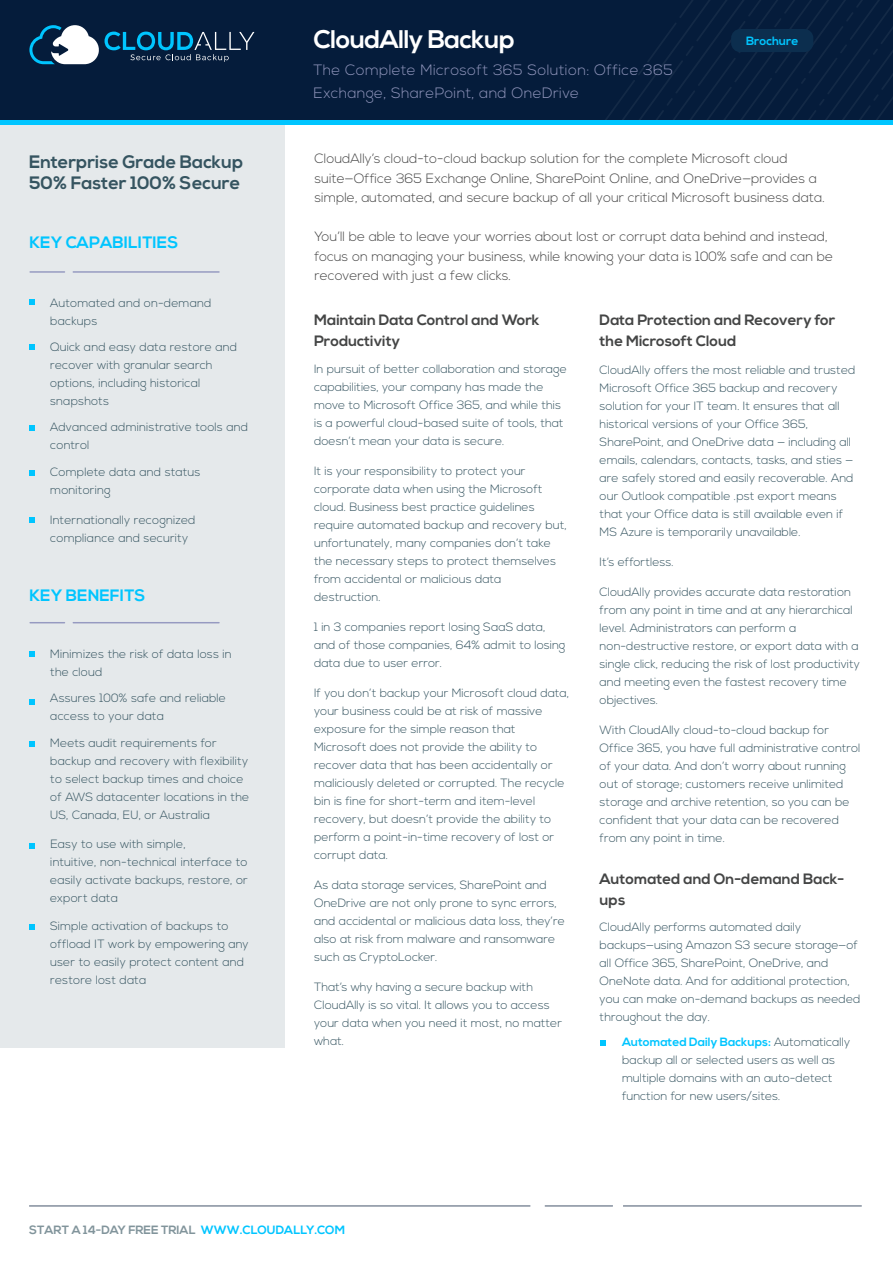
<style>
.page{position:relative;width:893px;height:1263px;background:#fff}
.page>*{position:absolute;margin:0;border:0;box-sizing:border-box;transform-origin:0 0}
.t1{font:700 25.5px "Nexa";letter-spacing:-.02em;color:#fff}
.t2{font:700 18px/21px "Nexa";color:#355460}
.t3{font:700 16.5px "Nexa";color:#00c5ff}
.t4{font:700 15px/21px "Nexa";color:#444545}
.t5{font:300 15px/22.5px "Nexa";letter-spacing:.02em;color:#9196bc}
.t6{font:300 13.5px/19.5px "Nexa";color:#454545}
.t7{font:300 12px/18px "Nexa";color:#355460}
.t8{font:700 12px "Nexa";color:#81949b}
.t9{font:700 12px "Nexa";color:#00c5ff}
.s1{font-weight:700;color:#00c5ff}
.s2{color:#00c5ff}
</style>
<div class="page">
<div style="left:0;top:0;width:893px;height:122px;background:#051c3b"></div>
<svg style="left:600px;top:0;width:293px;height:121px"></svg>
<div style="left:0;top:125px;width:285px;height:923px;background:#e5e9eb"></div>
<div style="left:731px;top:29px;width:82px;height:23px;background:#0c2e4e;border-radius:9px"></div>
<hr style="left:0;top:121px;width:893px;height:4px;background:#00c5ff">
<svg style="left:29px;top:299px;width:6px;height:6px"></svg>
<svg style="left:29px;top:345px;width:6px;height:5px"></svg>
<svg style="left:29px;top:425px;width:6px;height:5px"></svg>
<svg style="left:29px;top:470px;width:6px;height:5px"></svg>
<svg style="left:29px;top:517px;width:6px;height:6px"></svg>
<svg style="left:29px;top:651px;width:6px;height:6px"></svg>
<svg style="left:29px;top:699px;width:6px;height:5px"></svg>
<svg style="left:29px;top:741px;width:6px;height:5px"></svg>
<svg style="left:29px;top:843px;width:6px;height:5px"></svg>
<svg style="left:29px;top:924px;width:6px;height:6px"></svg>
<hr style="left:29px;top:271px;width:36px;height:2px;background:#1f2481">
<hr style="left:73px;top:271px;width:147px;height:2px;background:#1f2481">
<hr style="left:29px;top:622px;width:36px;height:1px;background:#1f2481">
<hr style="left:73px;top:622px;width:147px;height:1px;background:#1f2481">
<hr style="left:29px;top:1206px;width:501px;height:1px;background:#071d3a">
<hr style="left:623px;top:1206px;width:238px;height:1px;background:#071d3a">
<hr style="left:545px;top:1206px;width:68px;height:1px;background:#071d3a">
<svg style="left:600px;top:1040px;width:5px;height:5px"></svg>
<svg style="left:29px;top:25px;width:225px;height:39px"></svg>
<h1 class="t1" style="left:314px;top:25px;width:203px">CloudAlly Backup</h1>
<p class="t9" style="left:746px;top:33px;width:54px">Brochure</p>
<h2 class="t2" style="left:29px;top:152px;width:215px">Enterprise Grade Backup<br>50% Faster 100% Secure</h2>
<h3 class="t3" style="left:29px;top:233px;width:150px">KEY CAPABILITIES</h3>
<p class="t7" style="left:50px;top:294px;width:163px">Automated and on-demand backups</p>
<p class="t7" style="left:50px;top:338px;width:188px">Quick and easy data restore and recover with granular search options, including historical snapshots</p>
<p class="t7" style="left:50px;top:418px;width:199px">Advanced administrative tools and control</p>
<p class="t7" style="left:50px;top:463px;width:152px">Complete data and status monitoring</p>
<p class="t7" style="left:50px;top:511px;width:147px">Internationally recognized compliance and security</p>
<h3 class="t3" style="left:29px;top:586px;width:118px">KEY BENEFITS</h3>
<p class="t7" style="left:50px;top:645px;width:183px">Minimizes the risk of data loss in the cloud</p>
<p class="t7" style="left:50px;top:689px;width:177px">Assures 100% safe and reliable access to your data</p>
<p class="t7" style="left:50px;top:734px;width:201px">Meets audit requirements for backup and recovery with flexibility to select backup times and choice of AWS datacenter locations in the<br>US, Canada, EU, or Australia</p>
<p class="t7" style="left:50px;top:836px;width:199px">Easy to use with simple,<br>intuitive, non-technical interface to easily activate backups, restore, or export data</p>
<p class="t7" style="left:50px;top:917px;width:200px">Simple activation of backups to offload IT work by empowering any user to easily protect content and restore lost data</p>
<p class="t5" style="left:314px;top:59px;width:361px">The Complete Microsoft 365 Solution: Office 365<br>Exchange, SharePoint, and OneDrive</p>
<p class="t6" style="left:314px;top:149px;width:512px">CloudAlly’s cloud-to-cloud backup solution for the complete Microsoft cloud suite—Office 365 Exchange Online, SharePoint Online, and OneDrive—provides a simple, automated, and secure backup of all your critical Microsoft business data.</p>
<p class="t6" style="left:314px;top:227px;width:520px">You’ll be able to leave your worries about lost or corrupt data behind and instead, focus on managing your business, while knowing your data is 100% safe and can be recovered with just a few clicks.</p>
<p class="t4" style="left:314px;top:310px;width:227px">Maintain Data Control and Work<br>Productivity</p>
<p class="t7" style="left:314px;top:360px;width:254px">In pursuit of better collaboration and storage capabilities, your company has made the move to Microsoft Office 365, and while this is a powerful cloud-based suite of tools, that doesn’t mean your data is secure.</p>
<p class="t7" style="left:314px;top:462px;width:254px">It is your responsibility to protect your corporate data when using the Microsoft cloud. Business best practice guidelines require automated backup and recovery but, unfortunately, many companies don’t take the necessary steps to protect themselves from accidental or malicious data destruction.</p>
<p class="t7" style="left:314px;top:618px;width:253px">1 in 3 companies report losing SaaS data, and of those companies, 64% admit to losing data due to user error.</p>
<p class="t7" style="left:314px;top:684px;width:257px">If you don’t backup your Microsoft cloud data, your business could be at risk of massive exposure for the simple reason that Microsoft does not provide the ability to recover data that has been accidentally or maliciously deleted or corrupted. The recycle bin is fine for short-term and item-level recovery, but doesn’t provide the ability to perform a point-in-time recovery of lost or corrupt data.</p>
<p class="t7" style="left:314px;top:876px;width:252px">As data storage services, SharePoint and OneDrive are not only prone to sync errors, and accidental or malicious data loss, they’re also at risk from malware and ransomware such as CryptoLocker.</p>
<p class="t7" style="left:314px;top:978px;width:250px">That’s why having a secure backup with<br>CloudAlly is so vital. It allows you to access your data when you need it most, no matter what.</p>
<p class="t4" style="left:600px;top:310px;width:237px">Data Protection and Recovery for the Microsoft Cloud</p>
<p class="t7" style="left:600px;top:361px;width:257px">CloudAlly offers the most reliable and trusted Microsoft Office 365 backup and recovery solution for your IT team. It ensures that all historical versions of your Office 365, SharePoint, and OneDrive data — including all emails, calendars, contacts, tasks, and sties — are safely stored and easily recoverable. And our Outlook compatible .pst export means that your Office data is still available even if MS Azure is temporarily unavailable.</p>
<p class="t7" style="left:600px;top:553px;width:76px">It’s effortless.</p>
<p class="t7" style="left:600px;top:583px;width:262px">CloudAlly provides accurate data restoration from any point in time and at any hierarchical level. Administrators can perform a non-destructive restore, or export data with a single click, reducing the risk of lost productivity and meeting even the fastest recovery time objectives.</p>
<p class="t7" style="left:600px;top:721px;width:262px">With CloudAlly cloud-to-cloud backup for Office 365, you have full administrative control of your data. And don’t worry about running out of storage; customers receive unlimited storage and archive retention, so you can be confident that your data can be recovered from any point in time.</p>
<p class="t4" style="left:600px;top:868px;width:246px">Automated and On-demand Back&shy;ups</p>
<p class="t7" style="left:600px;top:918px;width:262px">CloudAlly performs automated daily backups—using Amazon S3 secure storage—of all Office 365, SharePoint, OneDrive, and OneNote data. And for additional protection, you can make on-demand backups as needed throughout the day.</p>
<p class="t7" style="left:622px;top:1034px;width:230px"><span class="s1">Automated Daily Backups:</span> Automatically backup all or selected users as well as multiple domains with an auto-detect function for new users/sites.</p>
<p class="t8" style="left:29px;top:1223px;width:317px">START A 14-DAY FREE TRIAL <span class="s2">WWW.CLOUDALLY.COM</span></p>
</div>
